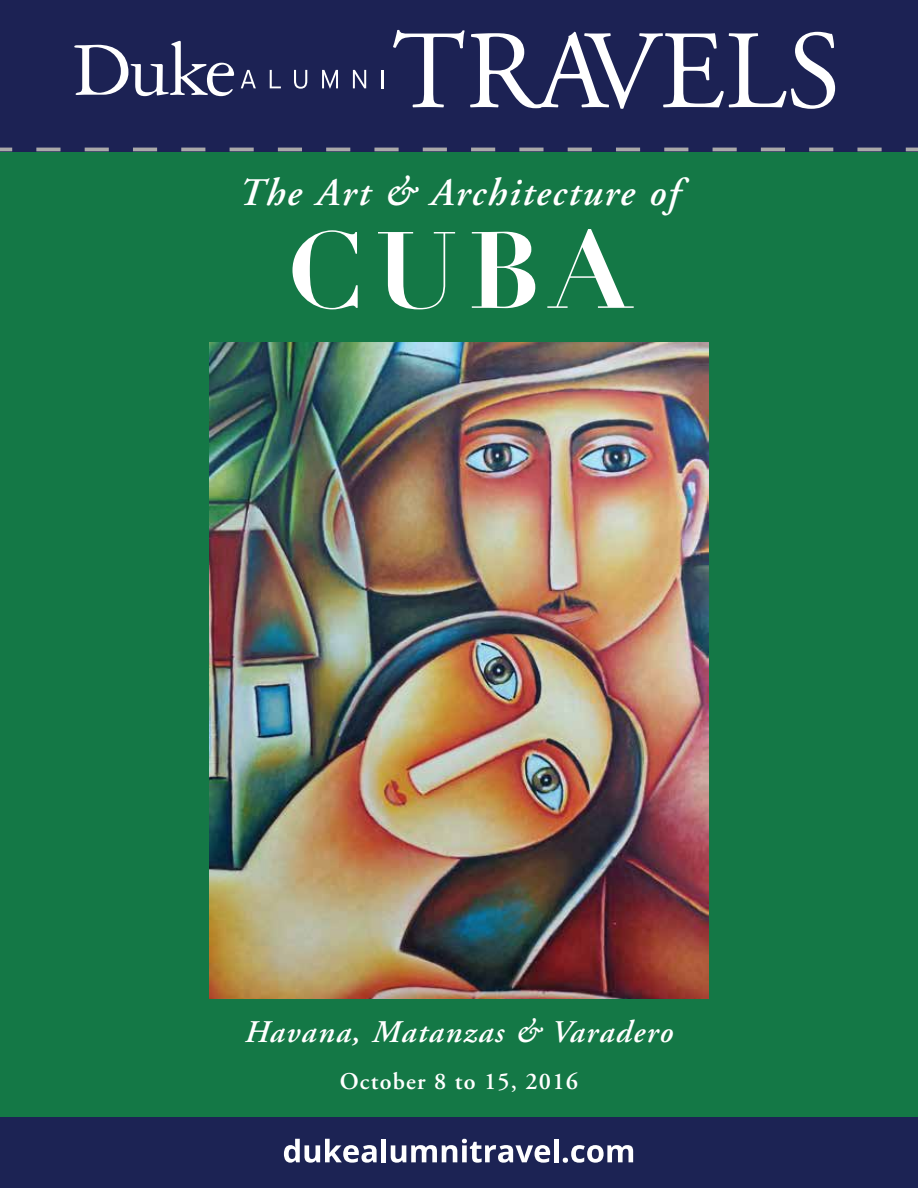
<style>
.page{position:relative;width:918px;height:1188px;background:#147846}
.page>*{position:absolute;margin:0;border:0;box-sizing:border-box;transform-origin:0 0}
.t1{font:700 106.5px "Didot LH";color:#fff}
.t2{font:italic 600 39px "Adobe Garamond";letter-spacing:.05em;color:#fff}
.t3{font:italic 600 31.5px "Adobe Garamond";letter-spacing:.05em;color:#fff}
.t4{font:600 24px "Adobe Garamond";letter-spacing:.05em;color:#fff}
</style>
<div class="page">
<img style="left:209px;top:342px;width:499px;height:657px">
<div style="left:0;top:1118px;width:918px;height:70px;background:#1c2354"></div>
<svg style="left:284px;top:1139px;width:93px;height:24px"></svg>
<div style="left:381px;top:1139px;width:5px;height:23px;background:#fff"></div>
<svg style="left:391px;top:1139px;width:159px;height:24px"></svg>
<div style="left:554px;top:1139px;width:5px;height:23px;background:#fff"></div>
<svg style="left:563px;top:1145px;width:70px;height:18px"></svg>
<div style="left:0;top:0;width:918px;height:151px;background:#1c2254"></div>
<svg style="left:74px;top:41px;width:160px;height:55px"></svg>
<svg style="left:241px;top:70px;width:15px;height:18px"></svg>
<svg style="left:270px;top:70px;width:11px;height:18px"></svg>
<svg style="left:294px;top:70px;width:13px;height:19px"></svg>
<svg style="left:322px;top:70px;width:16px;height:19px"></svg>
<svg style="left:353px;top:30px;width:482px;height:79px"></svg>
<svg style="left:0;top:148px;width:12px;height:3px"></svg>
<svg style="left:36px;top:148px;width:846px;height:3px"></svg>
<svg style="left:906px;top:148px;width:12px;height:3px"></svg>
<p class="t2" style="left:239px;top:172px;width:442px">The Art &amp; Architecture of</p>
<h1 class="t1" style="left:287px;top:205px;width:345px">CUBA</h1>
<p class="t3" style="left:245px;top:1015px;width:430px">Havana, Matanzas &amp; Varadero</p>
<p class="t4" style="left:340px;top:1068px;width:240px">October 8 to 15, 2016</p>
</div>
